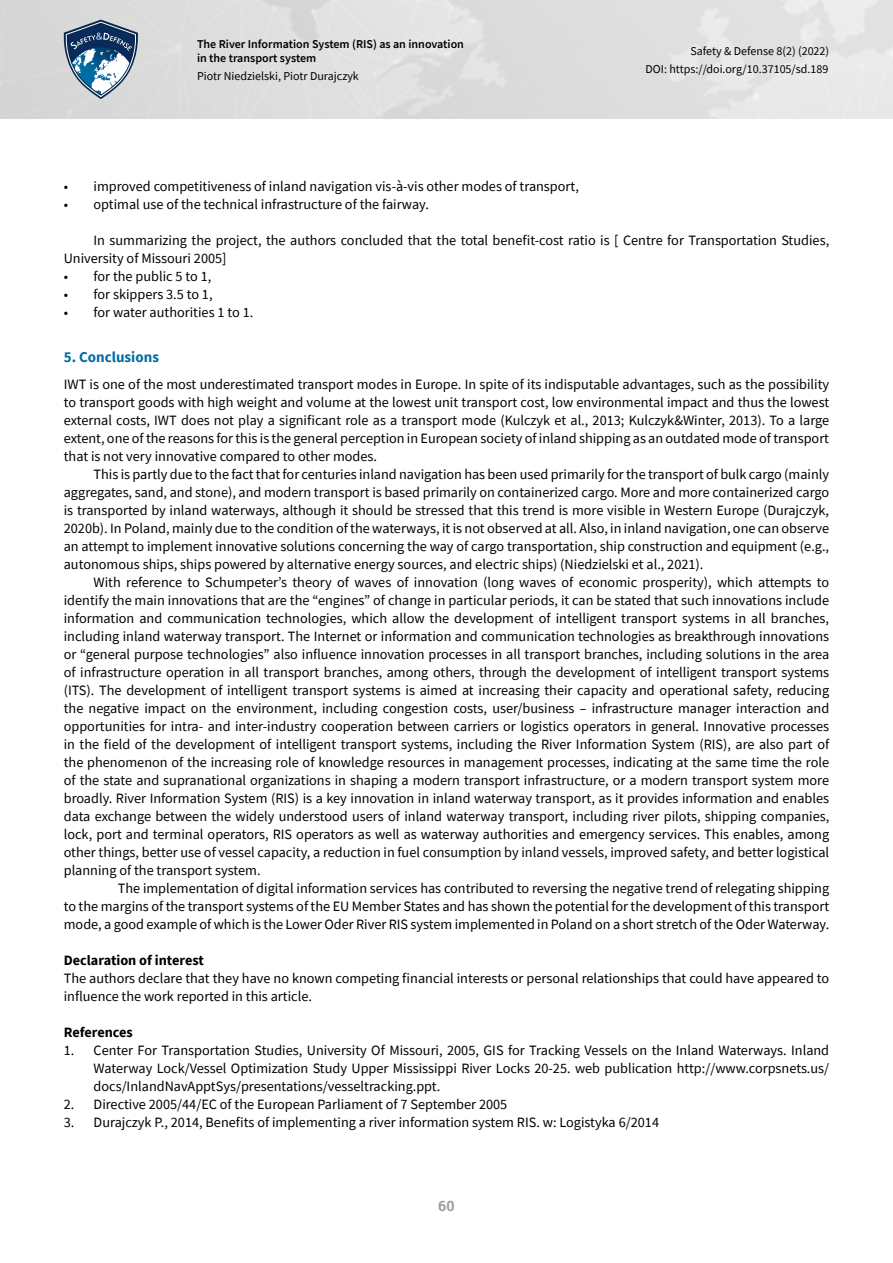
<style>
.page{position:relative;width:893px;height:1263px;background:#fff}
.page>*{position:absolute;margin:0;border:0;box-sizing:border-box;transform-origin:0 0}
.t1{font:700 15px "Source Sans Pro";color:#006da4}
.t2{font:14.25px/18px "Source Sans Pro";color:#000;text-align:justify}
.t3{font:700 14.25px "Source Sans Pro";color:#000}
.t4{font:700 14.25px "Roboto";color:#9c9e9f}
.t5{font:12px/18px "Source Sans Pro";color:#000;text-align:right}
.t6{font:600 12px/14.4px "Source Sans Pro";color:#000}
</style>
<div class="page">
<svg style="left:64px;top:20px;width:74px;height:79px;background:#7d94aa"></svg>
<p class="t6" style="left:197px;top:36px;width:268px">The River Information System (RIS) as an innovation in the transport system</p>
<p class="t5" style="left:197px;top:67px;width:163px">Piotr Niedzielski, Piotr Durajczyk</p>
<p class="t5" style="left:645px;top:42px;width:185px">Safety &amp; Defense 8(2) (2022)<br>DOI: https://doi.org/10.37105/sd.189</p>
<p class="t2" style="left:64px;top:177px;width:517px">• improved competitiveness of inland navigation vis-à-vis other modes of transport,</p>
<p class="t2" style="left:64px;top:195px;width:367px">• optimal use of the technical infrastructure of the fairway.</p>
<p class="t2" style="left:64px;top:231px;width:767px;text-indent:30px">In summarizing the project, the authors concluded that the total benefit-cost ratio is [ Centre for Transportation Studies,<br>University of Missouri 2005]</p>
<p class="t2" style="left:64px;top:267px;width:149px">• for the public 5 to 1,</p>
<p class="t2" style="left:64px;top:285px;width:150px">• for skippers 3.5 to 1,</p>
<p class="t2" style="left:64px;top:303px;width:191px">• for water authorities 1 to 1.</p>
<p class="t1" style="left:64px;top:347px;width:97px">5. Conclusions</p>
<p class="t2" style="left:64px;top:375px;width:767px">IWT is one of the most underestimated transport modes in Europe. In spite of its indisputable advantages, such as the possibility to transport goods with high weight and volume at the lowest unit transport cost, low environmental impact and thus the lowest external costs, IWT does not play a significant role as a transport mode (Kulczyk et al., 2013; Kulczyk&amp;Winter, 2013). To a large extent, one of the reasons for this is the general perception in European society of inland shipping as an outdated mode of transport that is not very innovative compared to other modes.</p>
<p class="t2" style="left:64px;top:465px;width:767px;text-indent:30px">This is partly due to the fact that for centuries inland navigation has been used primarily for the transport of bulk cargo (mainly aggregates, sand, and stone), and modern transport is based primarily on containerized cargo. More and more containerized cargo is transported by inland waterways, although it should be stressed that this trend is more visible in Western Europe (Durajczyk, 2020b). In Poland, mainly due to the condition of the waterways, it is not observed at all. Also, in inland navigation, one can observe an attempt to implement innovative solutions concerning the way of cargo transportation, ship construction and equipment (e.g., autonomous ships, ships powered by alternative energy sources, and electric ships) (Niedzielski et al., 2021).</p>
<p class="t2" style="left:64px;top:573px;width:767px;text-indent:30px">With reference to Schumpeter’s theory of waves of innovation (long waves of economic prosperity), which attempts to identify the main innovations that are the “engines” of change in particular periods, it can be stated that such innovations include information and communication technologies, which allow the development of intelligent transport systems in all branches, including inland waterway transport. The Internet or information and communication technologies as breakthrough innovations or “general purpose technologies” also influence innovation processes in all transport branches, including solutions in the area of infrastructure operation in all transport branches, among others, through the development of intelligent transport systems (ITS). The development of intelligent transport systems is aimed at increasing their capacity and operational safety, reducing the negative impact on the environment, including congestion costs, user/business – infrastructure manager interaction and opportunities for intra- and inter-industry cooperation between carriers or logistics operators in general. Innovative processes in the field of the development of intelligent transport systems, including the River Information System (RIS), are also part of the phenomenon of the increasing role of knowledge resources in management processes, indicating at the same time the role of the state and supranational organizations in shaping a modern transport infrastructure, or a modern transport system more broadly. River Information System (RIS) is a key innovation in inland waterway transport, as it provides information and enables data exchange between the widely understood users of inland waterway transport, including river pilots, shipping companies, lock, port and terminal operators, RIS operators as well as waterway authorities and emergency services. This enables, among other things, better use of vessel capacity, a reduction in fuel consumption by inland vessels, improved safety, and better logistical planning of the transport system.</p>
<p class="t2" style="left:64px;top:879px;width:767px;text-indent:54px">The implementation of digital information services has contributed to reversing the negative trend of relegating shipping to the margins of the transport systems of the EU Member States and has shown the potential for the development of this transport mode, a good example of which is the Lower Oder River RIS system implemented in Poland on a short stretch of the Oder Waterway.</p>
<p class="t3" style="left:64px;top:950px;width:142px">Declaration of interest</p>
<p class="t2" style="left:64px;top:969px;width:767px">The authors declare that they have no known competing financial interests or personal relationships that could have appeared to influence the work reported in this article.</p>
<p class="t3" style="left:64px;top:1022px;width:71px">References</p>
<p class="t2" style="left:94px;top:1041px;width:737px;text-indent:-30px">1. Center For Transportation Studies, University Of Missouri, 2005, GIS for Tracking Vessels on the Inland Waterways. Inland Waterway Lock/Vessel Optimization Study Upper Mississippi River Locks 20-25. web publication http://www.corpsnets.us/ docs/InlandNavApptSys/presentations/vesseltracking.ppt.</p>
<p class="t2" style="left:64px;top:1095px;width:445px">2. Directive 2005/44/EC of the European Parliament of 7 September 2005</p>
<p class="t2" style="left:64px;top:1113px;width:597px">3. Durajczyk P., 2014, Benefits of implementing a river information system RIS. w: Logistyka 6/2014</p>
<p class="t4" style="left:438px;top:1196px;width:18px">60</p>
</div>
